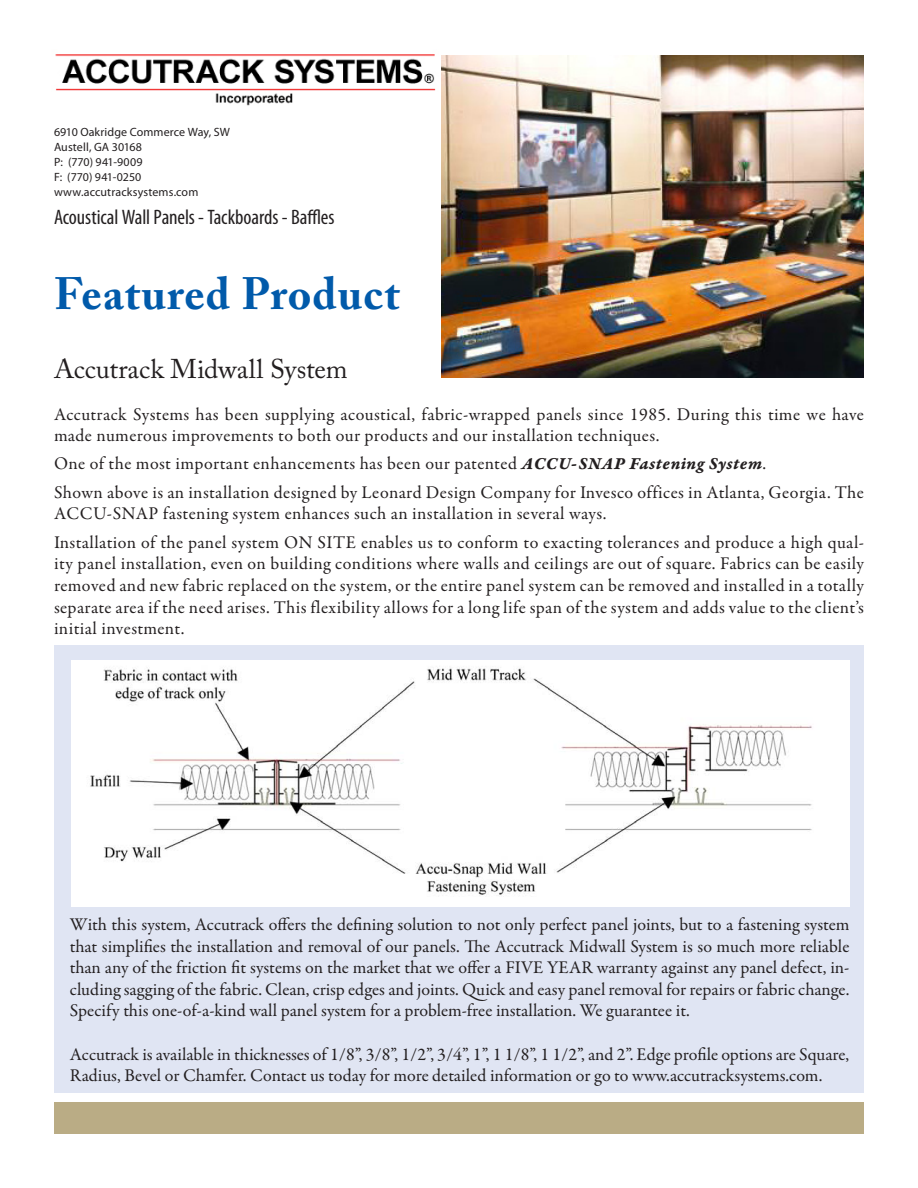
<style>
.page{position:relative;width:918px;height:1188px;background:#fff}
.page>*{position:absolute;margin:0;border:0;box-sizing:border-box;transform-origin:0 0}
.t1{font:700 45px "Adobe Caslon Pro";letter-spacing:.025em;color:#015aaa}
.t2{font:27px "Adobe Caslon Pro";color:#231f20}
.Company_Name{font:condensed 21px "Myriad Pro";letter-spacing:-.005em;color:#231f20}
.Body{font:18px/21.6px "Garamond Premr Pro";letter-spacing:.015em;color:#231f20}
.Address{font:12px "Myriad Pro";letter-spacing:.01em;color:#231f20}
.s1{font-family:"Garamond Premr Pro Bd It Capt"}
</style>
<div class="page">
<div style="left:54px;top:645px;width:810px;height:448px;background:#e0e5f3"></div>
<img style="left:55px;top:54px;width:381px;height:52px">
<img style="left:441px;top:56px;width:423px;height:322px">
<div style="left:54px;top:1103px;width:810px;height:31px;background:#baac85"></div>
<img style="left:71px;top:660px;width:778px;height:246px">
<p class="Address" style="left:54px;top:124px;width:178px">6910 Oakridge Commerce Way, SW</p>
<p class="Address" style="left:54px;top:139px;width:89px">Austell, GA 30168</p>
<p class="Address" style="left:54px;top:154px;width:90px">P: (770) 941-9009</p>
<p class="Address" style="left:54px;top:169px;width:89px">F: (770) 941-0250</p>
<p class="Address" style="left:54px;top:184px;width:146px">www.accutracksystems.com</p>
<p class="Company_Name" style="left:54px;top:205px;width:282px">Acoustical Wall Panels - Tackboards - Baffles</p>
<p class="t1" style="left:54px;top:267px;width:347px">Featured Product</p>
<p class="t2" style="left:54px;top:353px;width:295px">Accutrack Midwall System</p>
<p class="Body" style="left:54px;top:404px;width:811px">Accutrack Systems has been supplying acoustical, fabric-wrapped panels since 1985. During this time we have made numerous improvements to both our products and our installation techniques.</p>
<p class="Body" style="left:54px;top:453px;width:714px">One of the most important enhancements has been our patented <span class="s1">ACCU-SNAP Fastening System</span>.</p>
<p class="Body" style="left:54px;top:482px;width:811px">Shown above is an installation designed by Leonard Design Company for Invesco offices in Atlanta, Georgia. The<br>ACCU-SNAP fastening system enhances such an installation in several ways.</p>
<p class="Body" style="left:54px;top:532px;width:812px;text-align:justify">Installation of the panel system ON SITE enables us to conform to exacting tolerances and produce a high qual&shy;ity panel installation, even on building conditions where walls and ceilings are out of square. Fabrics can be easily removed and new fabric replaced on the system, or the entire panel system can be removed and installed in a totally separate area if the need arises. This flexibility allows for a long life span of the system and adds value to the client’s initial investment.</p>
<p class="Body" style="left:70px;top:914px;width:781px;text-align:justify">With this system, Accutrack offers the defining solution to not only perfect panel joints, but to a fastening system that simplifies the installation and removal of our panels. The Accutrack Midwall System is so much more reliable than any of the friction fit systems on the market that we offer a FIVE YEAR warranty against any panel defect, in&shy;cluding sagging of the fabric. Clean, crisp edges and joints. Quick and easy panel removal for repairs or fabric change.<br>Specify this one-of-a-kind wall panel system for a problem-free installation. We guarantee it.</p>
<p class="Body" style="left:70px;top:1043px;width:781px">Accutrack is available in thicknesses of 1/8”, 3/8”, 1/2”, 3/4”, 1”, 1 1/8”, 1 1/2”, and 2”. Edge profile options are Square,<br>Radius, Bevel or Chamfer. Contact us today for more detailed information or go to www.accutracksystems.com.</p>
</div>
